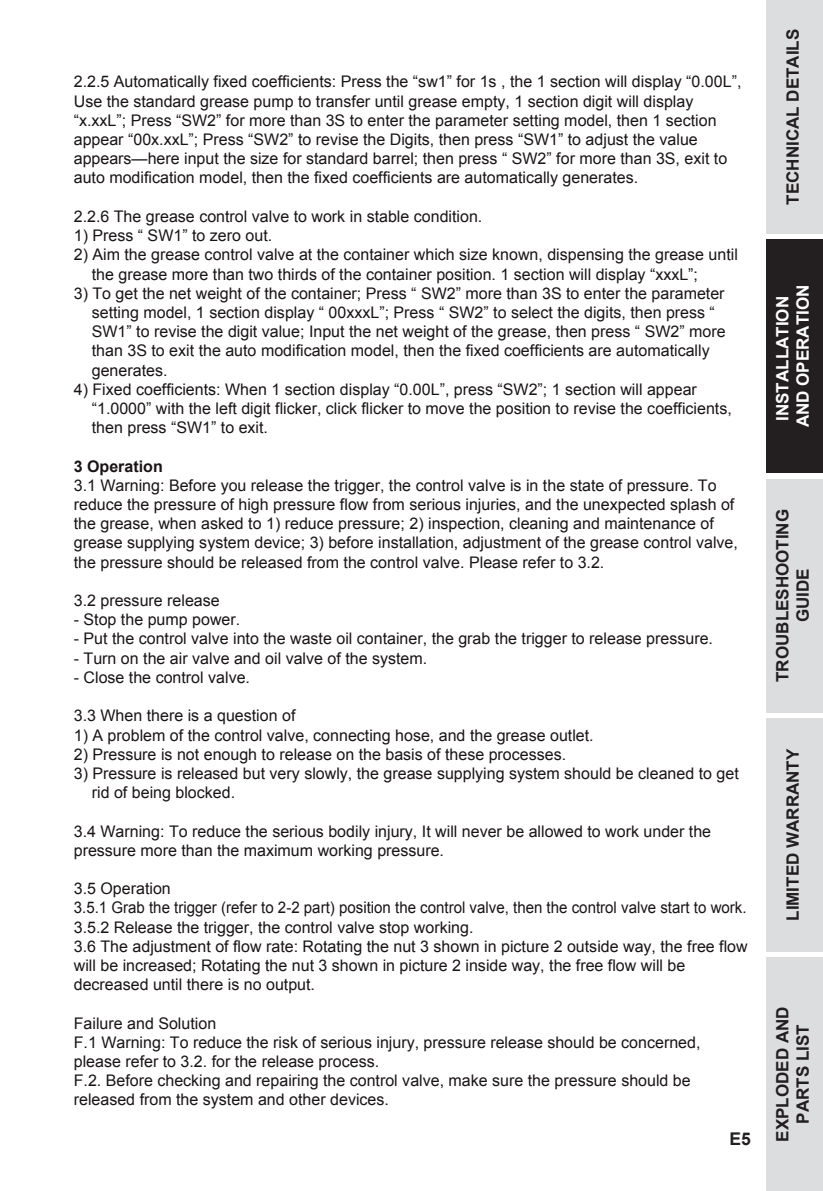
<style>
.page{position:relative;width:823px;height:1191px;background:#fff}
.page>*{position:absolute;margin:0;border:0;box-sizing:border-box;transform-origin:0 0}
.t1{font:700 17.6px "Arial";color:#231f20}
.t2{font:700 17px/20.4px "Arial";color:#231f20;text-align:center}
.t3{font:700 17px/20.4px "Arial";color:#fff;text-align:center}
.t4{font:16px/19.2px "Arial";color:#1a1415}
.t5{font:700 16px "Arial";color:#1a1415}
</style>
<div class="page">
<div style="left:765px;top:0;width:57px;height:234px;background:#dcdddf"></div>
<div style="left:765px;top:239px;width:57px;height:234px;background:#231f20"></div>
<div style="left:765px;top:478px;width:57px;height:234px;background:#dcdddf"></div>
<div style="left:765px;top:718px;width:57px;height:233px;background:#dcdddf"></div>
<div style="left:765px;top:957px;width:57px;height:234px;background:#dcdddf"></div>
<p class="t4" style="left:74px;top:72px;width:668px">2.2.5 Automatically fixed coefficients: Press the “sw1” for 1s , the 1 section will display “0.00L”, Use the standard grease pump to transfer until grease empty, 1 section digit will display “x.xxL”; Press “SW2” for more than 3S to enter the parameter setting model, then 1 section appear “00x.xxL”; Press “SW2” to revise the Digits, then press “SW1” to adjust the value appears—here input the size for standard barrel; then press “ SW2” for more than 3S, exit to auto modification model, then the fixed coefficients are automatically generates.</p>
<p class="t4" style="left:74px;top:207px;width:410px">2.2.6 The grease control valve to work in stable condition.</p>
<p class="t4" style="left:74px;top:226px;width:200px">1) Press “ SW1” to zero out.</p>
<p class="t4" style="left:92px;top:245px;width:647px;text-indent:-18px">2) Aim the grease control valve at the container which size known, dispensing the grease until the grease more than two thirds of the container position. 1 section will display “xxxL”;</p>
<p class="t4" style="left:92px;top:284px;width:635px;text-indent:-18px">3) To get the net weight of the container; Press “ SW2” more than 3S to enter the parameter setting model, 1 section display “ 00xxxL”; Press “ SW2” to select the digits, then press “ SW1” to revise the digit value; Input the net weight of the grease, then press “ SW2” more than 3S to exit the auto modification model, then the fixed coefficients are automatically generates.</p>
<p class="t4" style="left:92px;top:380px;width:641px;text-indent:-18px">4) Fixed coefficients: When 1 section display “0.00L”, press “SW2”; 1 section will appear “1.0000” with the left digit flicker, click flicker to move the position to revise the coefficients, then press “SW1” to exit.</p>
<p class="t5" style="left:74px;top:455px;width:90px">3 Operation</p>
<p class="t4" style="left:74px;top:476px;width:665px">3.1 Warning: Before you release the trigger, the control valve is in the state of pressure. To reduce the pressure of high pressure flow from serious injuries, and the unexpected splash of the grease, when asked to 1) reduce pressure; 2) inspection, cleaning and maintenance of grease supplying system device; 3) before installation, adjustment of the grease control valve, the pressure should be released from the control valve. Please refer to 3.2.</p>
<p class="t4" style="left:74px;top:591px;width:147px">3.2 pressure release</p>
<p class="t4" style="left:74px;top:610px;width:168px">- Stop the pump power.</p>
<p class="t4" style="left:74px;top:629px;width:640px">- Put the control valve into the waste oil container, the grab the trigger to release pressure.</p>
<p class="t4" style="left:74px;top:648px;width:355px">- Turn on the air valve and oil valve of the system.</p>
<p class="t4" style="left:74px;top:668px;width:178px">- Close the control valve.</p>
<p class="t4" style="left:74px;top:706px;width:223px">3.3 When there is a question of</p>
<p class="t4" style="left:74px;top:725px;width:521px">1) A problem of the control valve, connecting hose, and the grease outlet.</p>
<p class="t4" style="left:74px;top:744px;width:493px">2) Pressure is not enough to release on the basis of these processes.</p>
<p class="t4" style="left:92px;top:764px;width:648px;text-indent:-18px">3) Pressure is released but very slowly, the grease supplying system should be cleaned to get rid of being blocked.</p>
<p class="t4" style="left:74px;top:821px;width:638px">3.4 Warning: To reduce the serious bodily injury, It will never be allowed to work under the pressure more than the maximum working pressure.</p>
<p class="t4" style="left:74px;top:879px;width:675px">3.5 Operation<br>3.5.1 Grab the trigger (refer to 2-2 part) position the control valve, then the control valve start to work.<br>3.5.2 Release the trigger, the control valve stop working.<br>3.6 The adjustment of flow rate: Rotating the nut 3 shown in picture 2 outside way, the free flow will be increased; Rotating the nut 3 shown in picture 2 inside way, the free flow will be decreased until there is no output.</p>
<p class="t4" style="left:74px;top:1013px;width:628px">Failure and Solution<br>F.1 Warning: To reduce the risk of serious injury, pressure release should be concerned, please refer to 3.2. for the release process.<br>F.2. Before checking and repairing the control valve, make sure the pressure should be released from the system and other devices.</p>
<p class="t1" style="left:729px;top:1127px;width:23px">E5</p>
<p class="t2" style="left:782px;top:205px;width:177px;rotate:-90deg">TECHNICAL DETAILS</p>
<p class="t3" style="left:772px;top:427px;width:144px;rotate:-90deg">INSTALLATION<br>AND OPERATION</p>
<p class="t2" style="left:772px;top:682px;width:174px;rotate:-90deg">TROUBLESHOOTING<br>GUIDE</p>
<p class="t2" style="left:782px;top:920px;width:173px;rotate:-90deg">LIMITED WARRANTY</p>
<p class="t2" style="left:772px;top:1141px;width:137px;rotate:-90deg">EXPLODED AND<br>PARTS LIST</p>
</div>
